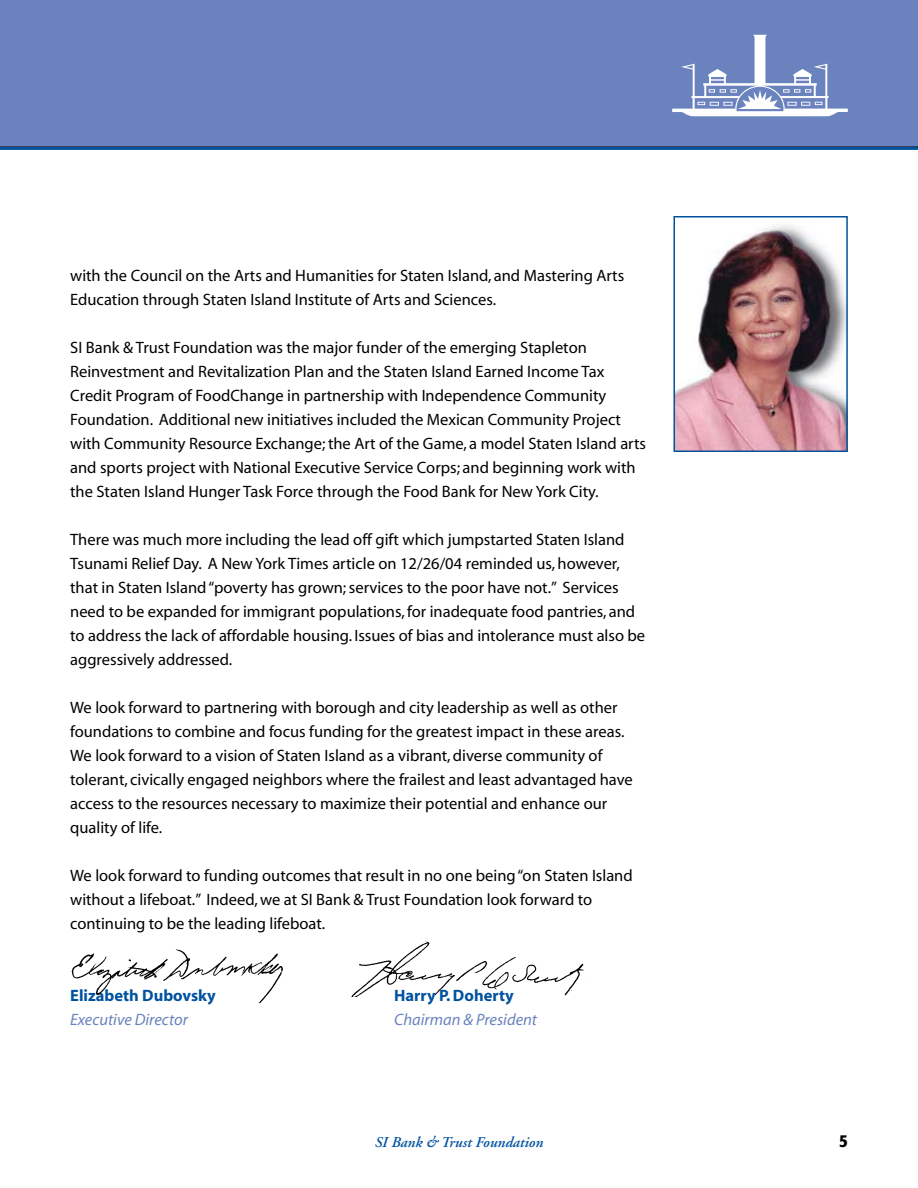
<style>
.page{position:relative;width:918px;height:1188px;background:#fff}
.page>*{position:absolute;margin:0;border:0;box-sizing:border-box;transform-origin:0 0}
.t1{font:16.5px/24px "Myriad";color:#000}
.t2{font:italic 16.5px "Myriad";color:#6a82bd}
.t3{font:700 16.5px "Myriad";color:#00529f}
.t4{font:italic 600 15px "Adobe Garamond";color:#00529f}
</style>
<div class="page">
<div style="left:0;top:0;width:918px;height:147px;background:#6a82bd"></div>
<hr style="left:0;top:147px;width:918px;height:3px;background:#00529f">
<svg style="left:672px;top:35px;width:176px;height:81px"></svg>
<img style="left:677px;top:225px;width:168px;height:224px">
<div style="left:674px;top:216px;width:174px;height:236px;border:2px solid #00529f"></div>
<img style="left:71px;top:949px;width:212px;height:54px">
<img style="left:351px;top:940px;width:238px;height:57px">
<p class="t1" style="left:70px;top:264px;width:556px">with the Council on the Arts and Humanities for Staten Island, and Mastering Arts<br>Education through Staten Island Institute of Arts and Sciences.</p>
<p class="t1" style="left:70px;top:336px;width:577px">SI Bank &amp; Trust Foundation was the major funder of the emerging Stapleton Reinvestment and Revitalization Plan and the Staten Island Earned Income Tax Credit Program of FoodChange in partnership with Independence Community Foundation. Additional new initiatives included the Mexican Community Project with Community Resource Exchange; the Art of the Game, a model Staten Island arts and sports project with National Executive Service Corps; and beginning work with the Staten Island Hunger Task Force through the Food Bank for New York City.</p>
<p class="t1" style="left:70px;top:528px;width:577px">There was much more including the lead off gift which jumpstarted Staten Island Tsunami Relief Day. A New York Times article on 12/26/04 reminded us, however, that in Staten Island “poverty has grown; services to the poor have not.” Services need to be expanded for immigrant populations, for inadequate food pantries, and to address the lack of affordable housing. Issues of bias and intolerance must also be aggressively addressed.</p>
<p class="t1" style="left:70px;top:696px;width:564px">We look forward to partnering with borough and city leadership as well as other foundations to combine and focus funding for the greatest impact in these areas.<br>We look forward to a vision of Staten Island as a vibrant, diverse community of tolerant, civically engaged neighbors where the frailest and least advantaged have access to the resources necessary to maximize their potential and enhance our quality of life.</p>
<p class="t1" style="left:70px;top:864px;width:564px">We look forward to funding outcomes that result in no one being “on Staten Island without a lifeboat.” Indeed, we at SI Bank &amp; Trust Foundation look forward to continuing to be the leading lifeboat.</p>
<p class="t3" style="left:70px;top:987px;width:147px">Elizabeth Dubovsky</p>
<p class="t3" style="left:394px;top:987px;width:121px">Harry P. Doherty</p>
<p class="t2" style="left:70px;top:1011px;width:119px">Executive Director</p>
<p class="t2" style="left:394px;top:1011px;width:144px">Chairman &amp; President</p>
<p class="t4" style="left:375px;top:1134px;width:170px">SI Bank &amp; Trust Foundation</p>
</div>
